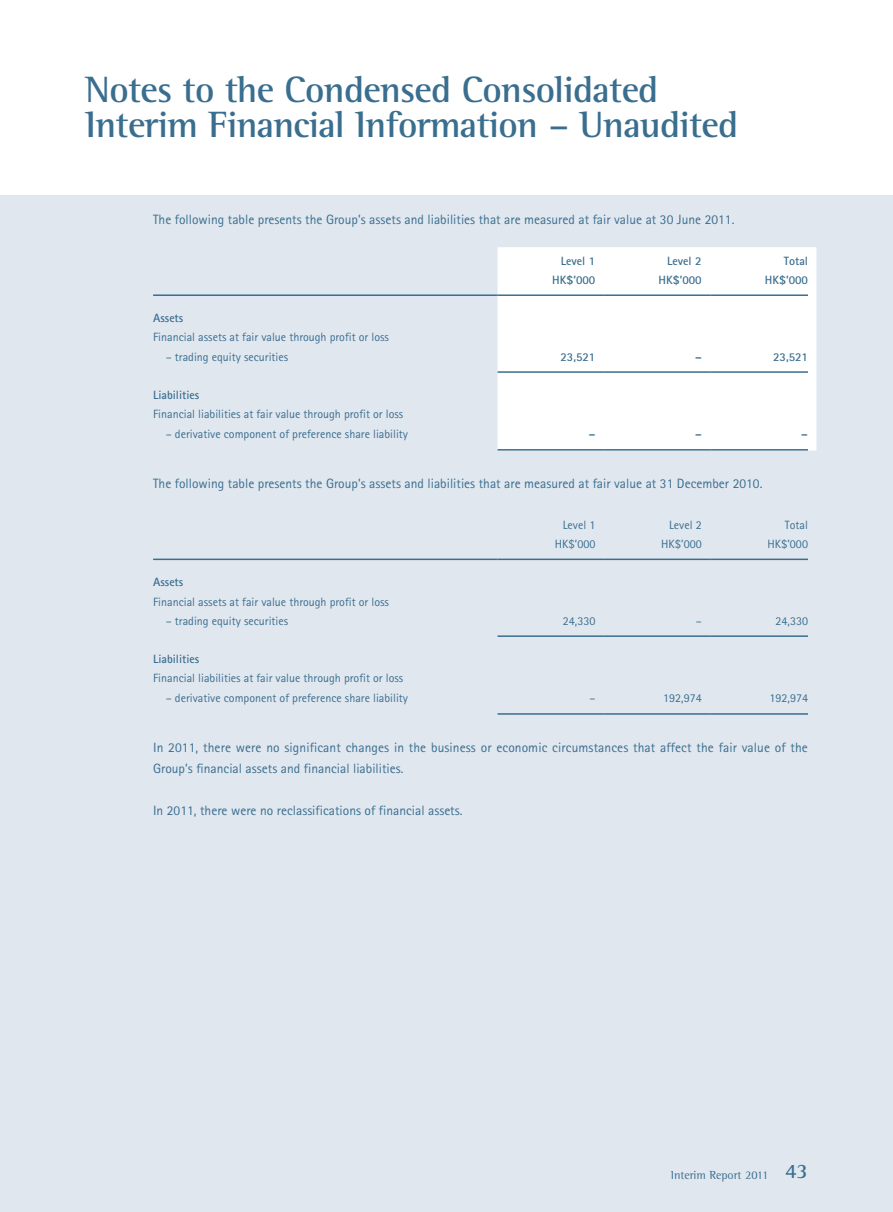
<style>
.page{position:relative;width:893px;height:1212px;background:#fff}
.page>*{position:absolute;margin:0;border:0;box-sizing:border-box;transform-origin:0 0}
.t1{font:700 37.5px/34.5px "Rotis Semi Serif Std";letter-spacing:-.02em;color:#3a6e8f}
.t2{font:13.5px/21px "Rotis Sans Serif Std";color:#3a6e8f}
.t3{font:12px "Rotis Sans Serif Std";color:#3a6e8f}
.t4{font:700 12px "Rotis Sans Serif Std";color:#3a6e8f}
.t5{font:12px "Rotis Semi Serif Std";color:#3a6e8f}
.s1{font-weight:700;font-size:21px}
</style>
<div class="page">
<div style="left:0;top:196px;width:893px;height:1016px;background:#e0e7ef"></div>
<div style="left:498px;top:247px;width:318px;height:204px;background:#fff"></div>
<hr style="left:153px;top:294px;width:345px;height:2px;background:#3a6e8f">
<hr style="left:498px;top:294px;width:106px;height:2px;background:#3a6e8f">
<hr style="left:604px;top:294px;width:106px;height:2px;background:#3a6e8f">
<hr style="left:710px;top:294px;width:98px;height:2px;background:#3a6e8f">
<hr style="left:498px;top:371px;width:106px;height:2px;background:#3a6e8f">
<hr style="left:604px;top:371px;width:106px;height:2px;background:#3a6e8f">
<hr style="left:710px;top:371px;width:98px;height:2px;background:#3a6e8f">
<hr style="left:498px;top:449px;width:106px;height:2px;background:#3a6e8f">
<hr style="left:604px;top:449px;width:106px;height:2px;background:#3a6e8f">
<hr style="left:710px;top:449px;width:98px;height:2px;background:#3a6e8f">
<hr style="left:153px;top:559px;width:345px;height:1px;background:#3a6e8f">
<hr style="left:498px;top:559px;width:106px;height:1px;background:#3a6e8f">
<hr style="left:604px;top:559px;width:106px;height:1px;background:#3a6e8f">
<hr style="left:710px;top:559px;width:98px;height:1px;background:#3a6e8f">
<hr style="left:498px;top:635px;width:106px;height:2px;background:#3a6e8f">
<hr style="left:604px;top:635px;width:106px;height:2px;background:#3a6e8f">
<hr style="left:710px;top:635px;width:98px;height:2px;background:#3a6e8f">
<hr style="left:498px;top:713px;width:106px;height:2px;background:#3a6e8f">
<hr style="left:604px;top:713px;width:106px;height:2px;background:#3a6e8f">
<hr style="left:710px;top:713px;width:98px;height:2px;background:#3a6e8f">
<h1 class="t1" style="left:85px;top:75px;width:655px">Notes to the Condensed Consolidated<br>Interim Financial Information – Unaudited</h1>
<p class="t2" style="left:153px;top:210px;width:583px">The following table presents the Group’s assets and liabilities that are measured at fair value at 30 June 2011.</p>
<p class="t4" style="left:561px;top:256px;width:36px">Level 1</p>
<p class="t4" style="left:667px;top:256px;width:36px">Level 2</p>
<p class="t4" style="left:784px;top:256px;width:26px">Total</p>
<p class="t4" style="left:552px;top:276px;width:45px">HK$’000</p>
<p class="t4" style="left:658px;top:276px;width:45px">HK$’000</p>
<p class="t4" style="left:765px;top:276px;width:45px">HK$’000</p>
<p class="t4" style="left:153px;top:313px;width:32px">Assets</p>
<p class="t3" style="left:153px;top:333px;width:237px">Financial assets at fair value through profit or loss</p>
<p class="t3" style="left:166px;top:352px;width:124px">– trading equity securities</p>
<p class="t4" style="left:560px;top:352px;width:36px">23,521</p>
<p class="t4" style="left:695px;top:352px;width:8px">–</p>
<p class="t4" style="left:773px;top:352px;width:36px">23,521</p>
<p class="t4" style="left:153px;top:390px;width:48px">Liabilities</p>
<p class="t3" style="left:153px;top:410px;width:252px">Financial liabilities at fair value through profit or loss</p>
<p class="t3" style="left:166px;top:429px;width:244px">– derivative component of preference share liability</p>
<p class="t4" style="left:589px;top:429px;width:8px">–</p>
<p class="t4" style="left:695px;top:429px;width:8px">–</p>
<p class="t4" style="left:801px;top:429px;width:8px">–</p>
<p class="t2" style="left:153px;top:474px;width:611px">The following table presents the Group’s assets and liabilities that are measured at fair value at 31 December 2010.</p>
<p class="t3" style="left:563px;top:520px;width:34px">Level 1</p>
<p class="t3" style="left:669px;top:520px;width:34px">Level 2</p>
<p class="t3" style="left:785px;top:520px;width:25px">Total</p>
<p class="t3" style="left:555px;top:540px;width:42px">HK$’000</p>
<p class="t3" style="left:661px;top:540px;width:42px">HK$’000</p>
<p class="t3" style="left:767px;top:540px;width:42px">HK$’000</p>
<p class="t4" style="left:153px;top:578px;width:32px">Assets</p>
<p class="t3" style="left:153px;top:597px;width:237px">Financial assets at fair value through profit or loss</p>
<p class="t3" style="left:166px;top:617px;width:124px">– trading equity securities</p>
<p class="t3" style="left:563px;top:617px;width:34px">24,330</p>
<p class="t3" style="left:696px;top:617px;width:7px">–</p>
<p class="t3" style="left:775px;top:617px;width:34px">24,330</p>
<p class="t4" style="left:153px;top:654px;width:48px">Liabilities</p>
<p class="t3" style="left:153px;top:674px;width:252px">Financial liabilities at fair value through profit or loss</p>
<p class="t3" style="left:166px;top:693px;width:244px">– derivative component of preference share liability</p>
<p class="t3" style="left:589px;top:693px;width:7px">–</p>
<p class="t3" style="left:663px;top:693px;width:40px">192,974</p>
<p class="t3" style="left:769px;top:693px;width:40px">192,974</p>
<p class="t2" style="left:153px;top:738px;width:656px">In 2011, there were no significant changes in the business or economic circumstances that affect the fair value of the<br>Group’s financial assets and financial liabilities.</p>
<p class="t2" style="left:153px;top:801px;width:311px">In 2011, there were no reclassifications of financial assets.</p>
<p class="t5" style="left:671px;top:1170px;width:139px">Interim Report 2011 <span class="s1">43</span></p>
</div>
